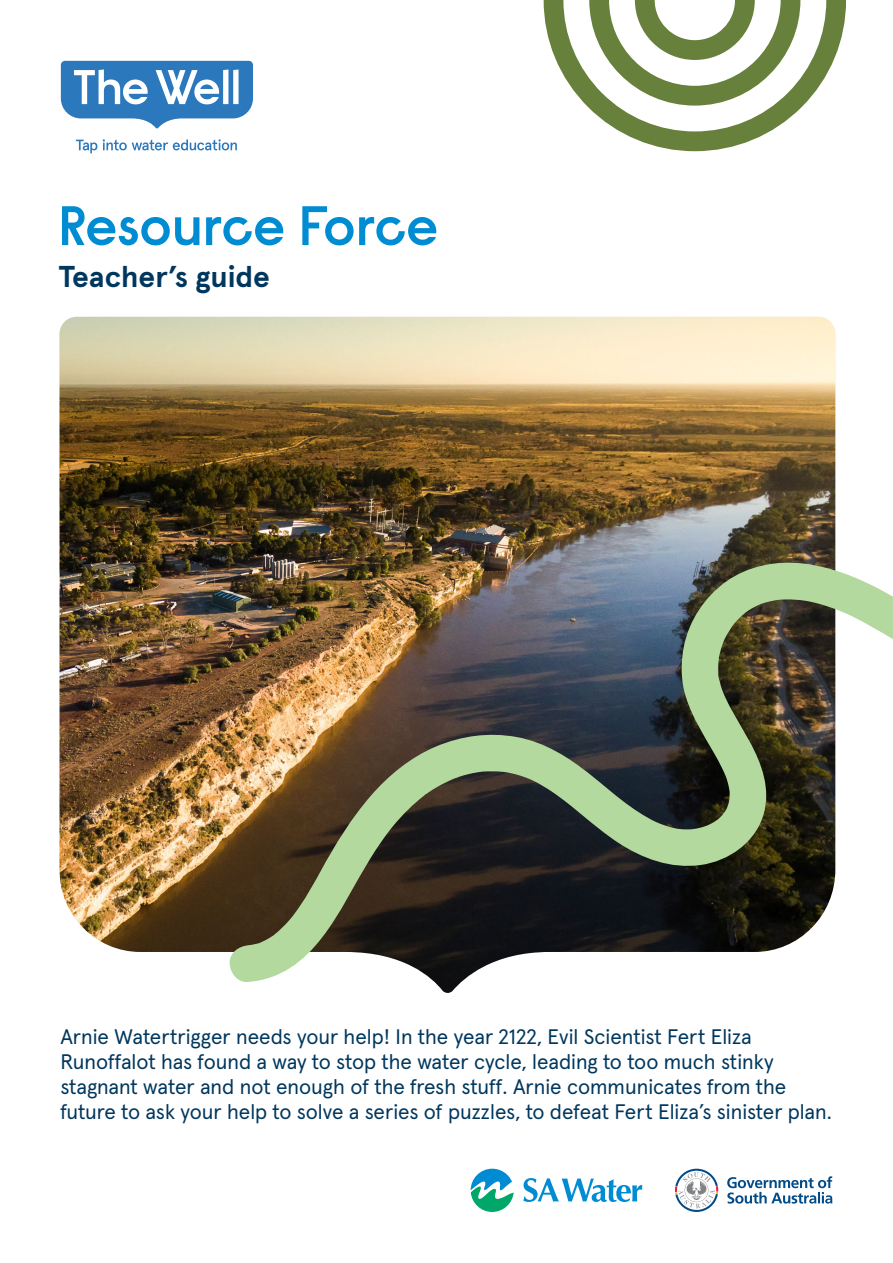
<style>
.page{position:relative;width:893px;height:1263px;background:#fff}
.page>*{position:absolute;margin:0;border:0;box-sizing:border-box;transform-origin:0 0}
.t1{font:600 55.5px "Raisonne Pro";letter-spacing:-.02em;color:#008cd2}
.t2{font:700 30px "Apercu";color:#00375e}
.t3{font:21px/25.2px "Apercu";color:#00375e}
</style>
<div class="page">
<svg style="left:675px;top:1169px;width:43px;height:43px"></svg>
<svg style="left:727px;top:1176px;width:105px;height:27px"></svg>
<svg style="left:523px;top:1178px;width:119px;height:24px"></svg>
<svg style="left:471px;top:1169px;width:43px;height:43px"></svg>
<svg style="left:61px;top:61px;width:192px;height:68px"></svg>
<svg style="left:76px;top:140px;width:21px;height:13px"></svg>
<svg style="left:103px;top:139px;width:134px;height:11px"></svg>
<img style="left:60px;top:317px;width:775px;height:676px">
<img style="left:230px;top:392px;width:663px;height:591px">
<svg style="left:544px;top:0;width:302px;height:151px"></svg>
<svg style="left:589px;top:0;width:211px;height:106px"></svg>
<h1 class="t1" style="left:58px;top:190px;width:382px">Resource Force</h1>
<h2 class="t2" style="left:58px;top:253px;width:213px">Teacher’s guide</h2>
<p class="t3" style="left:60px;top:1021px;width:773px">Arnie Watertrigger needs your help! In the year 2122, Evil Scientist Fert Eliza Runoffalot has found a way to stop the water cycle, leading to too much stinky stagnant water and not enough of the fresh stuff. Arnie communicates from the future to ask your help to solve a series of puzzles, to defeat Fert Eliza’s sinister plan.</p>
</div>
